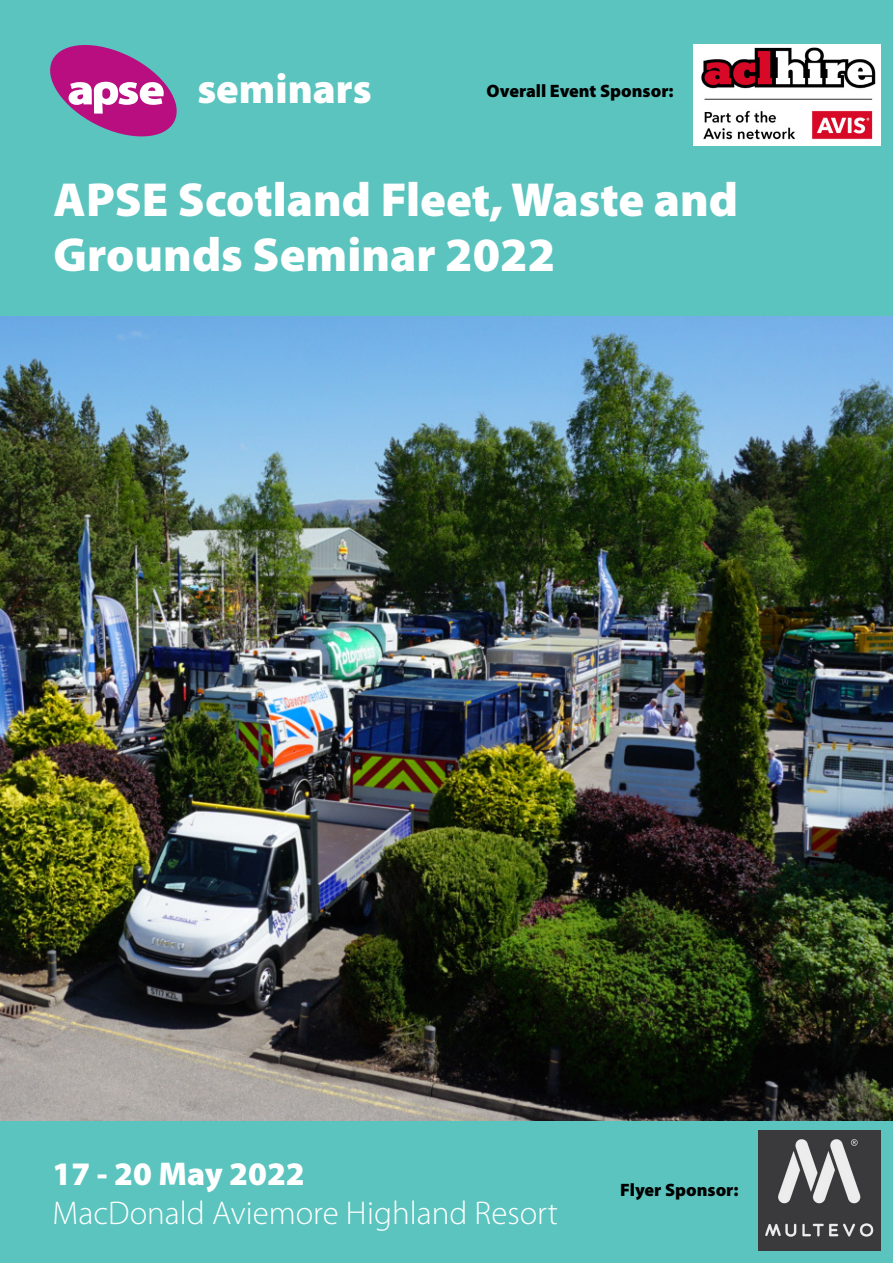
<style>
.page{position:relative;width:893px;height:1263px;background:#fff}
.page>*{position:absolute;margin:0;border:0;box-sizing:border-box;transform-origin:0 0}
.t1{font:900 48px/54.6px "Myriad Pro";color:#fff}
.t2{font:900 42px "Myriad Pro";color:#fff}
.t3{font:300 33px "Myriad Pro";color:#fff}
.t4{font:900 33px "Myriad Pro";color:#fff}
.t5{font:900 18px "Myriad Pro";color:#000}
</style>
<div class="page">
<img style="left:0;top:316px;width:893px;height:805px">
<div style="left:0;top:0;width:893px;height:316px;background:#5bc4be"></div>
<svg style="left:50px;top:45px;width:127px;height:91px"></svg>
<div style="left:0;top:1121px;width:893px;height:142px;background:#5bc4be"></div>
<img style="left:694px;top:44px;width:186px;height:102px">
<img style="left:758px;top:1130px;width:122px;height:120px">
<p class="t2" style="left:197px;top:65px;width:176px">seminars</p>
<p class="t5" style="left:486px;top:81px;width:189px">Overall Event Sponsor:</p>
<p class="t1" style="left:54px;top:173px;width:686px">APSE Scotland Fleet, Waste and<br>Grounds Seminar 2022</p>
<p class="t4" style="left:52px;top:1154px;width:254px">17 - 20 May 2022</p>
<p class="t3" style="left:52px;top:1195px;width:507px">MacDonald Aviemore Highland Resort</p>
<p class="t5" style="left:620px;top:1180px;width:120px">Flyer Sponsor:</p>
</div>
